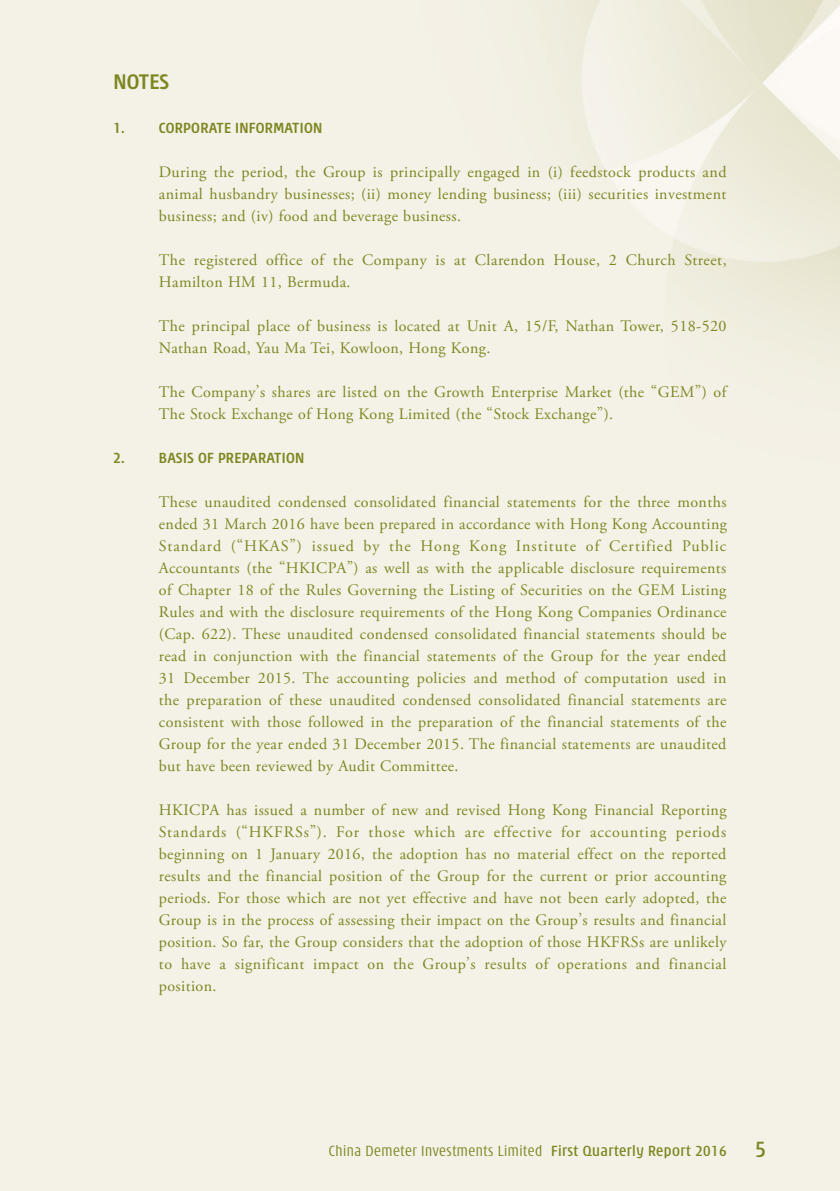
<style>
.page{position:relative;width:840px;height:1191px;background:#fff}
.page>*{position:absolute;margin:0;border:0;box-sizing:border-box;transform-origin:0 0}
.Heading_1{font:700 condensed 23px "Modena";letter-spacing:.005em;color:#7e8620}
.Notes{font:16px/22px "Adobe Garamond Pro";letter-spacing:.025em;color:#7e8620;text-align:justify}
.t1{font:300 condensed 16px "Modena";letter-spacing:.03em;color:#7e8620}
.Notes_HD1{font:700 condensed 16px "Modena";letter-spacing:.02em;color:#7e8620}
.s1{font-weight:500}
.s2{font-weight:500;font-size:24px}
</style>
<div class="page">
<p class="Heading_1" style="left:113px;top:70px;width:57px">NOTES</p>
<p class="Notes_HD1" style="left:113px;top:120px;width:210px">1. CORPORATE INFORMATION</p>
<p class="Notes" style="left:159px;top:161px;width:568px">During the period, the Group is principally engaged in (i) feedstock products and animal husbandry businesses; (ii) money lending business; (iii) securities investment business; and (iv) food and beverage business.</p>
<p class="Notes" style="left:159px;top:249px;width:569px">The registered office of the Company is at Clarendon House, 2 Church Street,<br>Hamilton HM 11, Bermuda.</p>
<p class="Notes" style="left:159px;top:315px;width:568px">The principal place of business is located at Unit A, 15/F, Nathan Tower, 518-520<br>Nathan Road, Yau Ma Tei, Kowloon, Hong Kong.</p>
<p class="Notes" style="left:159px;top:381px;width:568px">The Company’s shares are listed on the Growth Enterprise Market (the “GEM”) of<br>The Stock Exchange of Hong Kong Limited (the “Stock Exchange”).</p>
<p class="Notes_HD1" style="left:113px;top:450px;width:192px">2. BASIS OF PREPARATION</p>
<p class="Notes" style="left:159px;top:491px;width:569px">These unaudited condensed consolidated financial statements for the three months ended 31 March 2016 have been prepared in accordance with Hong Kong Accounting Standard (“HKAS”) issued by the Hong Kong Institute of Certified Public Accountants (the “HKICPA”) as well as with the applicable disclosure requirements of Chapter 18 of the Rules Governing the Listing of Securities on the GEM Listing Rules and with the disclosure requirements of the Hong Kong Companies Ordinance (Cap. 622). These unaudited condensed consolidated financial statements should be read in conjunction with the financial statements of the Group for the year ended 31 December 2015. The accounting policies and method of computation used in the preparation of these unaudited condensed consolidated financial statements are consistent with those followed in the preparation of the financial statements of the Group for the year ended 31 December 2015. The financial statements are unaudited but have been reviewed by Audit Committee.</p>
<p class="Notes" style="left:159px;top:799px;width:568px">HKICPA has issued a number of new and revised Hong Kong Financial Reporting Standards (“HKFRSs”). For those which are effective for accounting periods beginning on 1 January 2016, the adoption has no material effect on the reported results and the financial position of the Group for the current or prior accounting periods. For those which are not yet effective and have not been early adopted, the Group is in the process of assessing their impact on the Group’s results and financial position. So far, the Group considers that the adoption of those HKFRSs are unlikely to have a significant impact on the Group’s results of operations and financial position.</p>
<p class="t1" style="left:329px;top:1143px;width:438px">China Demeter Investments Limited <span class="s1">First Quarterly Report 2016</span> <span class="s2">5</span></p>
</div>
